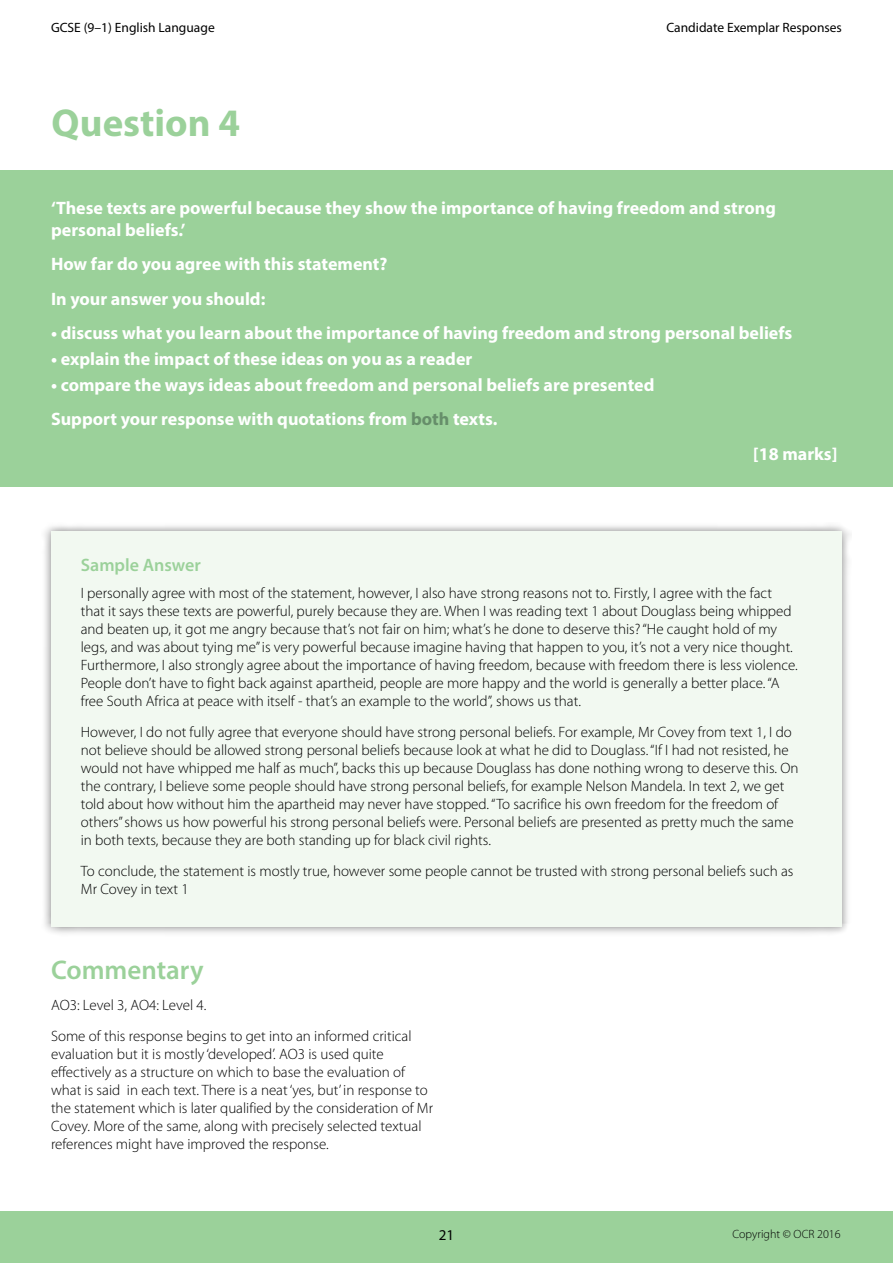
<style>
.page{position:relative;width:893px;height:1263px;background:#fff}
.page>*{position:absolute;margin:0;border:0;box-sizing:border-box;transform-origin:0 0}
.Heading{font:700 39px "Myriad Pro";color:#9bd19a}
.Subheading{font:600 27px "Myriad Pro";color:#9bd19a}
.Body_white{font:700 18px/21.6px "Myriad Pro";color:#fff}
.Body_title{font:600 18px "Myriad Pro";color:#9bd19a}
.Regular_Myriad_Pro_1{font:300 15px/18px "Myriad Pro";color:#000}
.Body{font:300 15px/18px "Myriad Pro";color:#000}
.t1{font:15px "Myriad Pro";color:#000}
.t2{font:13.5px "Myriad Pro";color:#000}
.t3{font:300 12px "Myriad Pro";color:#000}
.s1{color:#668e6a}
</style>
<div class="page">
<div style="left:0;top:1212px;width:893px;height:51px;background:#9bd19a"></div>
<div style="left:41px;top:522px;width:811px;height:415px;background:#000;opacity:.5"></div>
<div style="left:51px;top:531px;width:791px;height:396px;background:#f2f9f1"></div>
<div style="left:0;top:170px;width:893px;height:317px;background:#9bd19a"></div>
<p class="t2" style="left:51px;top:19px;width:165px">GCSE (9–1) English Language</p>
<p class="Heading" style="left:51px;top:97px;width:190px">Question 4</p>
<p class="t2" style="left:666px;top:19px;width:177px">Candidate Exemplar Responses</p>
<h3 class="Body_white" style="left:51px;top:197px;width:726px">‘These texts are powerful because they show the importance of having freedom and strong personal beliefs.’</h3>
<h3 class="Body_white" style="left:51px;top:253px;width:338px">How far do you agree with this statement?</h3>
<h3 class="Body_white" style="left:51px;top:287px;width:216px">In your answer you should:</h3>
<h3 class="Body_white" style="left:51px;top:322px;width:743px">• discuss what you learn about the importance of having freedom and strong personal beliefs</h3>
<h3 class="Body_white" style="left:51px;top:347px;width:423px">• explain the impact of these ideas on you as a reader</h3>
<h3 class="Body_white" style="left:51px;top:373px;width:605px">• compare the ways ideas about freedom and personal beliefs are presented</h3>
<h3 class="Body_white" style="left:51px;top:408px;width:448px">Support your response with quotations from <span class="s1">both</span> texts.</h3>
<h3 class="Body_white" style="left:753px;top:442px;width:86px">[18 marks]</h3>
<p class="Body_title" style="left:81px;top:554px;width:122px">Sample Answer</p>
<p class="Regular_Myriad_Pro_1" style="left:81px;top:584px;width:719px">I personally agree with most of the statement, however, I also have strong reasons not to. Firstly, I agree with the fact that it says these texts are powerful, purely because they are. When I was reading text 1 about Douglass being whipped and beaten up, it got me angry because that’s not fair on him; what’s he done to deserve this? “He caught hold of my legs, and was about tying me” is very powerful because imagine having that happen to you, it’s not a very nice thought.<br>Furthermore, I also strongly agree about the importance of having freedom, because with freedom there is less violence.<br>People don’t have to fight back against apartheid, people are more happy and the world is generally a better place. “A free South Africa at peace with itself - that’s an example to the world”, shows us that.</p>
<p class="Regular_Myriad_Pro_1" style="left:81px;top:723px;width:719px">However, I do not fully agree that everyone should have strong personal beliefs. For example, Mr Covey from text 1, I do not believe should be allowed strong personal beliefs because look at what he did to Douglass. “If I had not resisted, he would not have whipped me half as much”, backs this up because Douglass has done nothing wrong to deserve this. On the contrary, I believe some people should have strong personal beliefs, for example Nelson Mandela. In text 2, we get told about how without him the apartheid may never have stopped. “To sacrifice his own freedom for the freedom of others” shows us how powerful his strong personal beliefs were. Personal beliefs are presented as pretty much the same in both texts, because they are both standing up for black civil rights.</p>
<p class="Regular_Myriad_Pro_1" style="left:81px;top:862px;width:714px">To conclude, the statement is mostly true, however some people cannot be trusted with strong personal beliefs such as<br>Mr Covey in text 1</p>
<h3 class="Subheading" style="left:51px;top:953px;width:154px">Commentary</h3>
<h3 class="Body" style="left:51px;top:996px;width:157px">AO3: Level 3, AO4: Level 4.</h3>
<h3 class="Body" style="left:51px;top:1027px;width:384px">Some of this response begins to get into an informed critical evaluation but it is mostly ‘developed’. AO3 is used quite effectively as a structure on which to base the evaluation of what is said in each text. There is a neat ‘yes, but’ in response to the statement which is later qualified by the consideration of Mr Covey. More of the same, along with precisely selected textual references might have improved the response.</h3>
<p class="t1" style="left:439px;top:1226px;width:17px">21</p>
<p class="t3" style="left:732px;top:1228px;width:110px">Copyright © OCR 2016</p>
</div>
